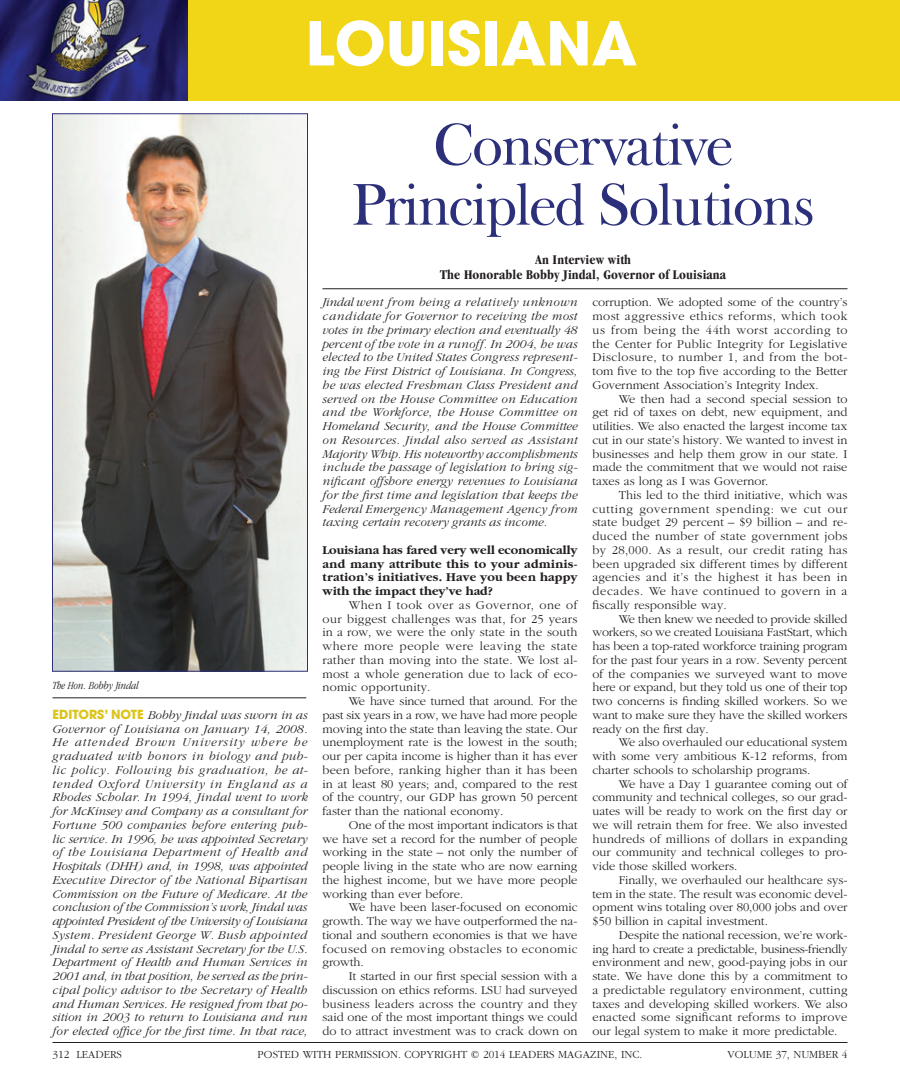
<style>
.page{position:relative;width:900px;height:1080px;background:#fff}
.page>*{position:absolute;margin:0;border:0;box-sizing:border-box;transform-origin:0 0}
.t1{font:60px/60px "Frys Baskerville BT";letter-spacing:-.04em;color:#2c307a;text-align:center}
.t2{font:700 60px "Avant Garde";color:#fff}
.t3{font:700 condensed 13.75px/15px "Garamond";letter-spacing:.01em;color:#231f20;text-align:center}
.t4{font:300 12.5px/13.8px "Garamond";color:#231f20;text-align:justify}
.t5{font:italic 300 12.5px/13.8px "Garamond";color:#231f20;text-align:justify}
.t6{font:700 12.5px/13.8px "Garamond";letter-spacing:.01em;color:#231f20;text-align:justify}
.t7{font:300 11.25px "Garamond";color:#231f20}
.t8{font:italic 300 condensed 11.25px "Garamond";color:#231f20}
.s1{font-family:"Avant Garde";font-weight:700;font-style:normal;color:#dbc317}
</style>
<div class="page">
<div style="left:0;top:0;width:900px;height:100px;background:#f0d617"></div>
<img style="left:0;top:0;width:188px;height:100px">
<hr style="left:52px;top:698px;width:254px;height:1px;background:#231f20">
<hr style="left:322px;top:288px;width:526px;height:1px;background:#231f20">
<img style="left:54px;top:115px;width:252px;height:555px">
<div style="left:52px;top:113px;width:256px;height:559px;border:1px solid #2c307a"></div>
<hr style="left:52px;top:1042px;width:796px;height:1px;background:#231f20">
<h1 class="t2" style="left:305px;top:4px;width:333px">LOUISIANA</h1>
<p class="t8" style="left:53px;top:679px;width:88px">The Hon. Bobby Jindal</p>
<p class="t5" style="left:52px;top:708px;width:257px"><span class="s1">EDITORS’ NOTE</span> Bobby Jindal was sworn in as Governor of Louisiana on January 14, 2008.<br>He attended Brown University where he graduated with honors in biology and pub&shy;lic policy. Following his graduation, he at&shy;tended Oxford University in England as a Rhodes Scholar. In 1994, Jindal went to work for McKinsey and Company as a consultant for Fortune 500 companies before entering pub&shy;lic service. In 1996, he was appointed Secretary of the Louisiana Department of Health and Hospitals (DHH) and, in 1998, was appointed Executive Director of the National Bipartisan Commission on the Future of Medicare. At the conclusion of the Commission’s work, Jindal was appointed President of the University of Louisiana System. President George W. Bush appointed Jindal to serve as Assistant Secretary for the U.S.<br>Department of Health and Human Services in 2001 and, in that position, he served as the prin&shy;cipal policy advisor to the Secretary of Health and Human Services. He resigned from that po&shy;sition in 2003 to return to Louisiana and run for elected office for the first time. In that race,</p>
<h1 class="t1" style="left:351px;top:113px;width:466px">Conservative<br>Principled Solutions</h1>
<p class="t3" style="left:440px;top:252px;width:287px">An Interview with<br>The Honorable Bobby Jindal, Governor of Louisiana</p>
<p class="t5" style="left:322px;top:296px;width:257px">Jindal went from being a relatively unknown candidate for Governor to receiving the most votes in the primary election and eventually 48 percent of the vote in a runoff. In 2004, he was elected to the United States Congress represent&shy;ing the First District of Louisiana. In Congress, he was elected Freshman Class President and served on the House Committee on Education and the Workforce, the House Committee on Homeland Security, and the House Committee on Resources. Jindal also served as Assistant Majority Whip. His noteworthy accomplishments include the passage of legislation to bring sig&shy;nificant offshore energy revenues to Louisiana for the first time and legislation that keeps the Federal Emergency Management Agency from taxing certain recovery grants as income.</p>
<p class="t6" style="left:322px;top:543px;width:257px">Louisiana has fared very well economically and many attribute this to your adminis&shy;tration’s initiatives. Have you been happy with the impact they’ve had?</p>
<p class="t4" style="left:322px;top:598px;width:257px;text-indent:26px">When I took over as Governor, one of our biggest challenges was that, for 25 years in a row, we were the only state in the south where more people were leaving the state rather than moving into the state. We lost al&shy;most a whole generation due to lack of eco&shy;nomic opportunity.</p>
<p class="t4" style="left:322px;top:694px;width:257px;text-indent:26px">We have since turned that around. For the past six years in a row, we have had more people moving into the state than leaving the state. Our unemployment rate is the lowest in the south; our per capita income is higher than it has ever been before, ranking higher than it has been in at least 80 years; and, compared to the rest of the country, our GDP has grown 50 percent faster than the national economy.</p>
<p class="t4" style="left:322px;top:818px;width:257px;text-indent:26px">One of the most important indicators is that we have set a record for the number of people working in the state – not only the number of people living in the state who are now earning the highest income, but we have more people working than ever before.</p>
<p class="t4" style="left:322px;top:901px;width:257px;text-indent:26px">We have been laser-focused on economic growth. The way we have outperformed the na&shy;tional and southern economies is that we have focused on removing obstacles to economic growth.</p>
<p class="t4" style="left:322px;top:969px;width:257px;text-indent:26px">It started in our first special session with a discussion on ethics reforms. LSU had surveyed business leaders across the country and they said one of the most important things we could do to attract investment was to crack down on</p>
<p class="t4" style="left:592px;top:296px;width:257px">corruption. We adopted some of the country’s most aggressive ethics reforms, which took us from being the 44th worst according to the Center for Public Integrity for Legislative Disclosure, to number 1, and from the bot&shy;tom five to the top five according to the Better Government Association’s Integrity Index.</p>
<p class="t4" style="left:592px;top:392px;width:257px;text-indent:26px">We then had a second special session to get rid of taxes on debt, new equipment, and utilities. We also enacted the largest income tax cut in our state’s history. We wanted to invest in businesses and help them grow in our state. I made the commitment that we would not raise taxes as long as I was Governor.</p>
<p class="t4" style="left:592px;top:488px;width:257px;text-indent:26px">This led to the third initiative, which was cutting government spending: we cut our state budget 29 percent – $9 billion – and re&shy;duced the number of state government jobs by 28,000. As a result, our credit rating has been upgraded six different times by different agencies and it’s the highest it has been in decades. We have continued to govern in a fiscally responsible way.</p>
<p class="t4" style="left:592px;top:612px;width:257px;text-indent:26px">We then knew we needed to provide skilled workers, so we created Louisiana FastStart, which has been a top-rated workforce training program for the past four years in a row. Seventy percent of the companies we surveyed want to move here or expand, but they told us one of their top two concerns is finding skilled workers. So we want to make sure they have the skilled workers ready on the first day.</p>
<p class="t4" style="left:592px;top:736px;width:256px;text-indent:26px">We also overhauled our educational system with some very ambitious K-12 reforms, from charter schools to scholarship programs.</p>
<p class="t4" style="left:592px;top:777px;width:257px;text-indent:26px">We have a Day 1 guarantee coming out of community and technical colleges, so our grad&shy;uates will be ready to work on the first day or we will retrain them for free. We also invested hundreds of millions of dollars in expanding our community and technical colleges to pro&shy;vide those skilled workers.</p>
<p class="t4" style="left:592px;top:873px;width:257px;text-indent:26px">Finally, we overhauled our healthcare sys&shy;tem in the state. The result was economic devel&shy;opment wins totaling over 80,000 jobs and over $50 billion in capital investment.</p>
<p class="t4" style="left:592px;top:928px;width:257px;text-indent:26px">Despite the national recession, we’re work&shy;ing hard to create a predictable, business-friendly environment and new, good-paying jobs in our state. We have done this by a commitment to a predictable regulatory environment, cutting taxes and developing skilled workers. We also enacted some significant reforms to improve our legal system to make it more predictable.</p>
<p class="t7" style="left:52px;top:1048px;width:71px">312 LEADERS</p>
<p class="t7" style="left:258px;top:1048px;width:386px">POSTED WITH PERMISSION. COPYRIGHT © 2014 LEADERS MAGAZINE, INC.</p>
<p class="t7" style="left:728px;top:1048px;width:121px">VOLUME 37, NUMBER 4</p>
</div>
